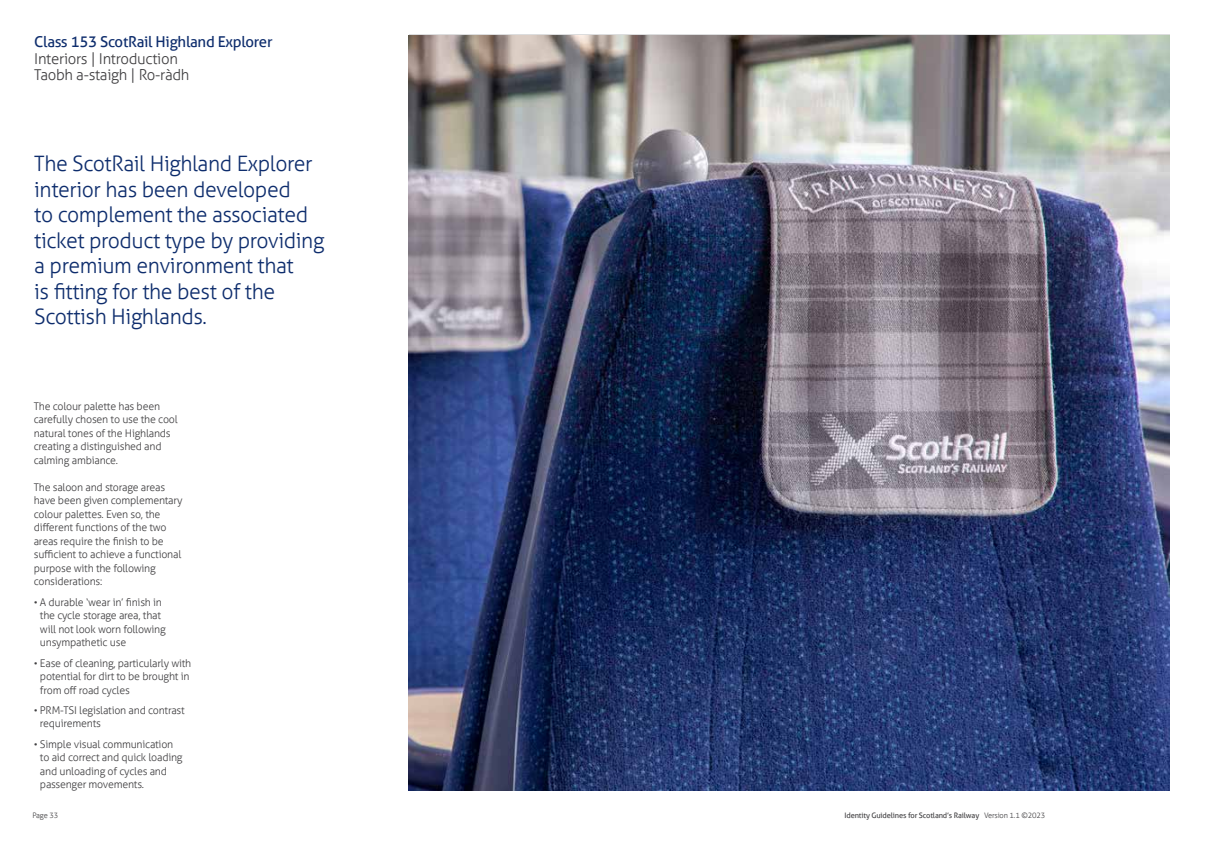
<style>
.page{position:relative;width:1205px;height:851px;background:#fff}
.page>*{position:absolute;margin:0;border:0;box-sizing:border-box;transform-origin:0 0}
.t1{font:300 21.25px/25.5px "Scot Rail Aller";letter-spacing:-.02em;color:#0e2d6d}
.t2{font:300 15px/16.9px "Scot Rail Aller";letter-spacing:-.02em;color:#414042}
.t3{font:15px "Scot Rail Aller";letter-spacing:-.02em;color:#0e2d6d}
.t4{font:300 10.62px/13.5px "Scot Rail Aller";letter-spacing:-.02em;color:#414042}
.t5{font:7.5px "Scot Rail Aller";letter-spacing:-.02em;color:#414042}
.t6{font:300 7.5px "Scot Rail Aller";letter-spacing:-.025em;color:#414042}
.s1{font-weight:300}
</style>
<div class="page">
<img style="left:409px;top:35px;width:761px;height:755px">
<h2 class="t3" style="left:34px;top:32px;width:240px">Class 153 ScotRail Highland Explorer</h2>
<h2 class="t2" style="left:34px;top:50px;width:157px">Interiors | Introduction<br>Taobh a-staigh | Ro-ràdh</h2>
<h1 class="t1" style="left:34px;top:150px;width:292px">The ScotRail Highland Explorer interior has been developed<br>to complement the associated ticket product type by providing a premium environment that<br>is fitting for the best of the<br>Scottish Highlands.</h1>
<p class="t4" style="left:34px;top:399px;width:145px">The colour palette has been carefully chosen to use the cool natural tones of the Highlands creating a distinguished and calming ambiance.</p>
<p class="t4" style="left:34px;top:480px;width:150px">The saloon and storage areas have been given complementary colour palettes. Even so, the different functions of the two areas require the finish to be sufficient to achieve a functional purpose with the following considerations:</p>
<p class="t4" style="left:40px;top:595px;width:127px;text-indent:-6px">• A durable ‘wear in’ finish in the cycle storage area, that will not look worn following unsympathetic use</p>
<p class="t4" style="left:40px;top:655px;width:153px;text-indent:-6px">• Ease of cleaning, particularly with potential for dirt to be brought in from off road cycles</p>
<p class="t4" style="left:40px;top:703px;width:146px;text-indent:-6px">• PRM-TSI legislation and contrast requirements</p>
<p class="t4" style="left:40px;top:736px;width:144px;text-indent:-6px">• Simple visual communication to aid correct and quick loading and unloading of cycles and passenger movements.</p>
<p class="t6" style="left:32px;top:810px;width:27px">Page 33</p>
<p class="t5" style="left:844px;top:810px;width:202px">Identity Guidelines for Scotland’s Railway <span class="s1">Version 1.1 ©2023</span></p>
</div>
